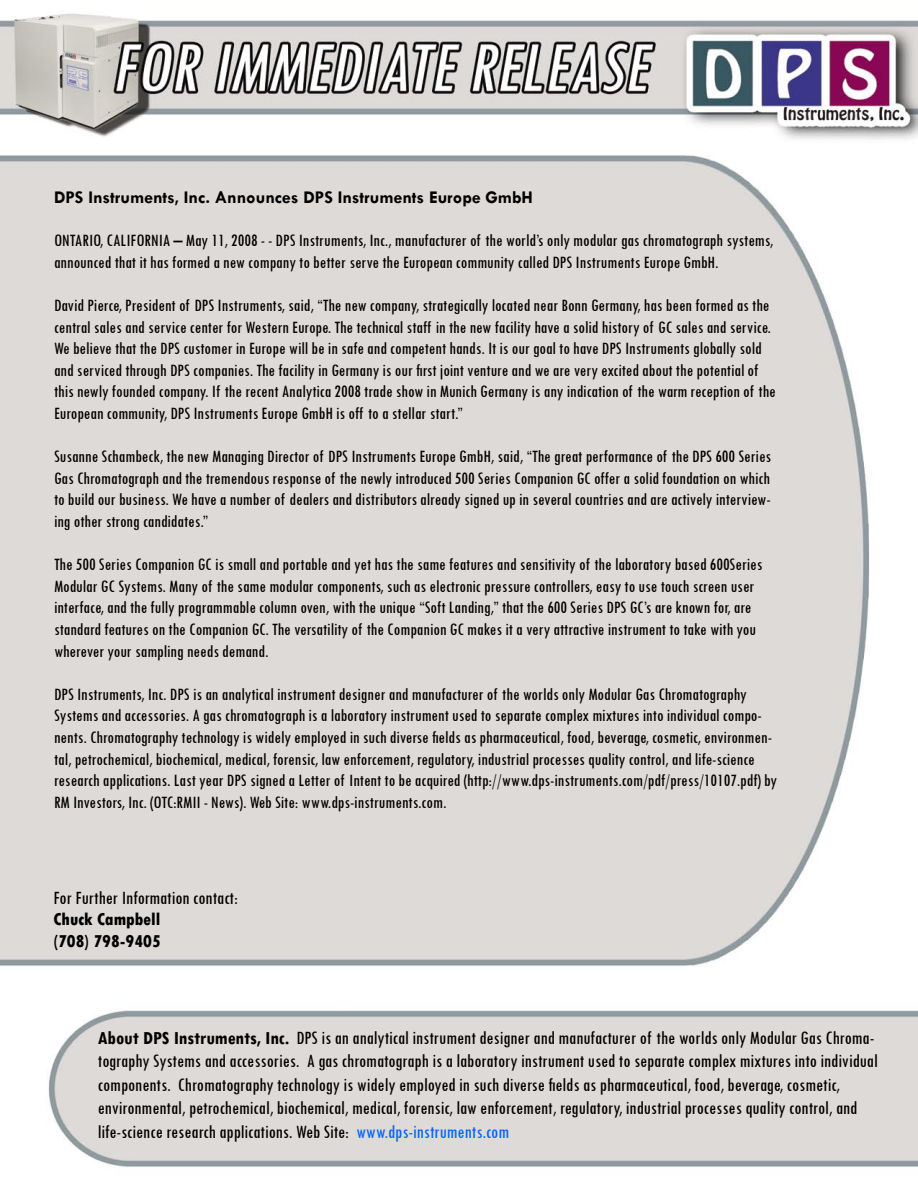
<style>
.page{position:relative;width:918px;height:1188px;background:#fff}
.page>*{position:absolute;margin:0;border:0;box-sizing:border-box;transform-origin:0 0}
.t1{font:condensed 19.5px/23.4px "Tw Cen";color:#000}
.t2{font:condensed 18px/21.6px "Tw Cen";color:#000}
.t3{font:700 18px "Tw Cen";color:#000}
.t4{font:800 condensed 18px/21.6px "Tw Cen";color:#000}
.s1{font-weight:700}
.s2{color:#0064ff}
</style>
<div class="page">
<img style="left:0;top:13px;width:918px;height:1154px">
<p class="t3" style="left:54px;top:187px;width:481px">DPS Instruments, Inc. Announces DPS Instruments Europe GmbH</p>
<p class="t2" style="left:54px;top:229px;width:721px">ONTARIO, CALIFORNIA – May 11, 2008 - - DPS Instruments, Inc., manufacturer of the world’s only modular gas chromatograph systems, announced that it has formed a new company to better serve the European community called DPS Instruments Europe GmbH.</p>
<p class="t2" style="left:54px;top:294px;width:723px">David Pierce, President of DPS Instruments, said, “The new company, strategically located near Bonn Germany, has been formed as the central sales and service center for Western Europe. The technical staff in the new facility have a solid history of GC sales and service.<br>We believe that the DPS customer in Europe will be in safe and competent hands. It is our goal to have DPS Instruments globally sold and serviced through DPS companies. The facility in Germany is our first joint venture and we are very excited about the potential of this newly founded company. If the recent Analytica 2008 trade show in Munich Germany is any indication of the warm reception of the European community, DPS Instruments Europe GmbH is off to a stellar start.”</p>
<p class="t2" style="left:54px;top:445px;width:719px;text-align:justify">Susanne Schambeck, the new Managing Director of DPS Instruments Europe GmbH, said, “The great performance of the DPS 600 Series Gas Chromatograph and the tremendous response of the newly introduced 500 Series Companion GC offer a solid foundation on which to build our business. We have a number of dealers and distributors already signed up in several countries and are actively interview&shy;ing other strong candidates.”</p>
<p class="t2" style="left:54px;top:553px;width:710px">The 500 Series Companion GC is small and portable and yet has the same features and sensitivity of the laboratory based 600Series Modular GC Systems. Many of the same modular components, such as electronic pressure controllers, easy to use touch screen user interface, and the fully programmable column oven, with the unique “Soft Landing,” that the 600 Series DPS GC’s are known for, are standard features on the Companion GC. The versatility of the Companion GC makes it a very attractive instrument to take with you wherever your sampling needs demand.</p>
<p class="t2" style="left:54px;top:683px;width:725px">DPS Instruments, Inc. DPS is an analytical instrument designer and manufacturer of the worlds only Modular Gas Chromatography Systems and accessories. A gas chromatograph is a laboratory instrument used to separate complex mixtures into individual compo&shy;nents. Chromatography technology is widely employed in such diverse fields as pharmaceutical, food, beverage, cosmetic, environmen&shy;tal, petrochemical, biochemical, medical, forensic, law enforcement, regulatory, industrial processes quality control, and life-science research applications. Last year DPS signed a Letter of Intent to be acquired (http://www.dps-instruments.com/pdf/press/10107.pdf) by RM Investors, Inc. (OTC:RMII - News). Web Site: www.dps-instruments.com.</p>
<p class="t1" style="left:54px;top:885px;width:186px">For Further Information contact:</p>
<p class="t4" style="left:54px;top:909px;width:109px">Chuck Campbell (708) 798-9405</p>
<p class="t1" style="left:98px;top:1026px;width:781px"><span class="s1">About DPS Instruments, Inc.</span> DPS is an analytical instrument designer and manufacturer of the worlds only Modular Gas Chroma&shy;tography Systems and accessories. A gas chromatograph is a laboratory instrument used to separate complex mixtures into individual components. Chromatography technology is widely employed in such diverse fields as pharmaceutical, food, beverage, cosmetic, environmental, petrochemical, biochemical, medical, forensic, law enforcement, regulatory, industrial processes quality control, and life-science research applications. Web Site: <span class="s2">www.dps-instruments.com</span></p>
</div>
